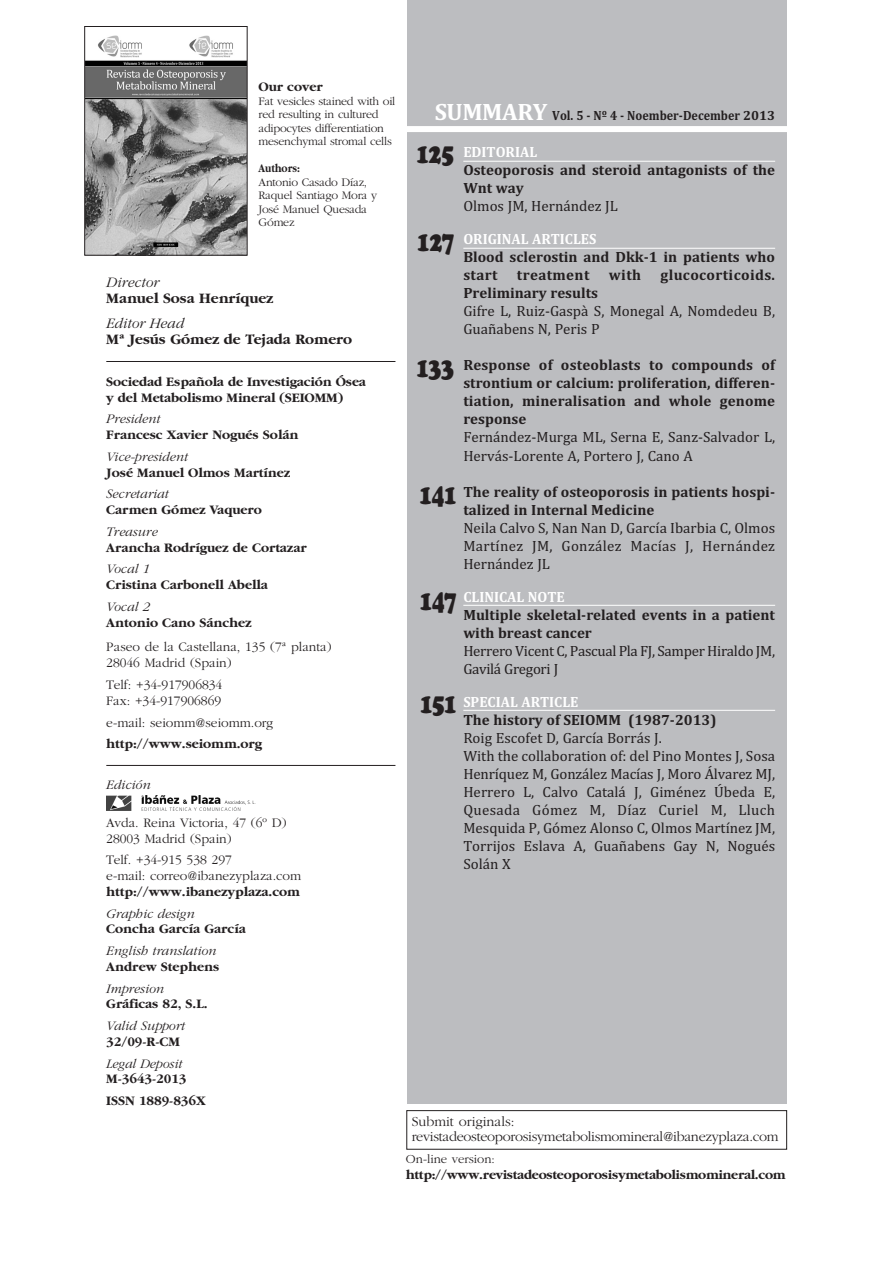
<style>
.page{position:relative;width:893px;height:1263px;background:#fff}
.page>*{position:absolute;margin:0;border:0;box-sizing:border-box;transform-origin:0 0}
.t1{font:900 30px "Cooper";letter-spacing:-.01em;color:#231f20;scale:.7 1}
.t2{font:15px/18px "Cambria";color:#231f20}
.t3{font:700 15px/18px "Cambria";color:#231f20}
.t4{font:15px/18px "Cambria";letter-spacing:-.02em;color:#231f20}
.t5{font:700 15px "Cambria";color:#fff;scale:.95 1}
.t6{font:700 15px "Garamond";color:#231f20}
.t7{font:700 15px "Cambria";letter-spacing:.025em;color:#231f20}
.t8{font:italic 300 15px "Garamond";color:#231f20}
.t9{font:300 14.25px/15.8px "Garamond";letter-spacing:-.02em;color:#231f20}
.t10{font:700 13.5px/15.8px "Garamond";color:#231f20}
.t11{font:300 13.5px/15.8px "Garamond";color:#231f20}
.t12{font:italic 300 13.5px "Garamond";color:#231f20}
.t13{font:700 13.5px "Cambria";color:#231f20;scale:.9 1}
.t14{font:300 12.75px "Garamond";color:#231f20}
.t15{font:300 12px/13.5px "Garamond";letter-spacing:-.02em;color:#231f20}
.t16{font:700 12px "Garamond";color:#231f20;scale:.85 1}
.s1{font-size:24px;color:#fff}
</style>
<div class="page">
<div style="left:406px;top:1110px;width:381px;height:40px;border:1px solid #231f20"></div>
<div style="left:407px;top:0;width:380px;height:1104px;background:#bcbdc0"></div>
<div style="left:393px;top:126px;width:416px;height:6px;background:#fff"></div>
<hr style="left:463px;top:161px;width:312px;height:1px;background:#fff">
<hr style="left:463px;top:248px;width:312px;height:1px;background:#fff">
<hr style="left:463px;top:605px;width:312px;height:1px;background:#fff">
<hr style="left:463px;top:710px;width:312px;height:1px;background:#fff">
<img style="left:86px;top:35px;width:160px;height:219px">
<div style="left:84px;top:26px;width:164px;height:230px;border:1px solid #231f20"></div>
<img style="left:107px;top:795px;width:149px;height:16px">
<hr style="left:106px;top:361px;width:289px;height:1px;background:#231f20">
<hr style="left:106px;top:765px;width:289px;height:1px;background:#231f20">
<p class="t10" style="left:259px;top:80px;width:66px">Our cover</p>
<p class="t15" style="left:259px;top:95px;width:138px">Fat vesicles stained with oil red resulting in cultured adipocytes differentiation mesenchymal stromal cells</p>
<p class="t16" style="left:259px;top:164px;width:50px">Authors:</p>
<p class="t15" style="left:259px;top:176px;width:120px">Antonio Casado Díaz,<br>Raquel Santiago Mora y<br>José Manuel Quesada<br>Gómez</p>
<p class="t8" style="left:106px;top:277px;width:54px">Director</p>
<p class="t6" style="left:106px;top:292px;width:169px">Manuel Sosa Henríquez</p>
<p class="t8" style="left:106px;top:317px;width:79px">Editor Head</p>
<p class="t6" style="left:106px;top:333px;width:247px">Mª Jesús Gómez de Tejada Romero</p>
<p class="t10" style="left:106px;top:375px;width:261px">Sociedad Española de Investigación Ósea y del Metabolismo Mineral (SEIOMM)</p>
<p class="t12" style="left:106px;top:414px;width:55px">President</p>
<p class="t10" style="left:106px;top:428px;width:193px">Francesc Xavier Nogués Solán</p>
<p class="t12" style="left:106px;top:451px;width:83px">Vice-president</p>
<p class="t10" style="left:106px;top:466px;width:185px">José Manuel Olmos Martínez</p>
<p class="t12" style="left:106px;top:489px;width:64px">Secretariat</p>
<p class="t10" style="left:106px;top:503px;width:157px">Carmen Gómez Vaquero</p>
<p class="t12" style="left:106px;top:526px;width:53px">Treasure</p>
<p class="t10" style="left:106px;top:541px;width:202px">Arancha Rodríguez de Cortazar</p>
<p class="t12" style="left:106px;top:564px;width:45px">Vocal 1</p>
<p class="t10" style="left:106px;top:578px;width:163px">Cristina Carbonell Abella</p>
<p class="t12" style="left:106px;top:601px;width:45px">Vocal 2</p>
<p class="t10" style="left:106px;top:616px;width:147px">Antonio Cano Sánchez</p>
<p class="t11" style="left:106px;top:640px;width:227px">Paseo de la Castellana, 135 (7ª planta)<br>28046 Madrid (Spain)</p>
<p class="t11" style="left:106px;top:678px;width:118px">Telf: +34-917906834<br>Fax: +34-917906869</p>
<p class="t11" style="left:106px;top:715px;width:168px">e-mail: seiomm@seiomm.org</p>
<p class="t10" style="left:106px;top:737px;width:157px">http://www.seiomm.org</p>
<p class="t12" style="left:106px;top:779px;width:46px">Edición</p>
<p class="t11" style="left:106px;top:816px;width:182px">Avda. Reina Victoria, 47 (6º D)<br>28003 Madrid (Spain)</p>
<p class="t11" style="left:106px;top:853px;width:196px">Telf. +34-915 538 297<br>e-mail: correo@ibanezyplaza.com</p>
<p class="t10" style="left:106px;top:885px;width:195px">http://www.ibanezyplaza.com</p>
<p class="t12" style="left:106px;top:908px;width:90px">Graphic design</p>
<p class="t10" style="left:106px;top:922px;width:141px">Concha García García</p>
<p class="t12" style="left:106px;top:946px;width:112px">English translation</p>
<p class="t10" style="left:106px;top:960px;width:114px">Andrew Stephens</p>
<p class="t12" style="left:106px;top:983px;width:59px">Impresion</p>
<p class="t10" style="left:106px;top:997px;width:103px">Gráficas 82, S.L.</p>
<p class="t12" style="left:106px;top:1021px;width:80px">Valid Support</p>
<p class="t10" style="left:106px;top:1035px;width:75px">32/09-R-CM</p>
<p class="t12" style="left:106px;top:1058px;width:77px">Legal Deposit</p>
<p class="t10" style="left:106px;top:1069px;width:101px;line-height:21.8px">M-3643-2013<br>ISSN 1889-836X</p>
<p class="t13" style="left:435px;top:110px;width:380px"><span class="s1">SUMMARY</span> Vol. 5 - Nº 4 - Noember-December 2013</p>
<h1 class="t1" style="left:416px;top:142px;width:55px">125</h1>
<p class="t5" style="left:463px;top:147px;width:79px">EDITORIAL</p>
<p class="t3" style="left:463px;top:163px;width:313px">Osteoporosis and steroid antagonists of the<br>Wnt way</p>
<p class="t2" style="left:463px;top:199px;width:156px">Olmos JM, Hernández JL</p>
<p class="t5" style="left:463px;top:234px;width:142px">ORIGINAL ARTICLES</p>
<p class="t3" style="left:463px;top:250px;width:313px">Blood sclerostin and Dkk-1 in patients who start</p>
<h1 class="t1" style="left:417px;top:229px;width:55px">127</h1>
<p class="t7" style="left:517px;top:270px;width:74px">treatment</p>
<p class="t3" style="left:609px;top:268px;width:34px">with</p>
<p class="t7" style="left:660px;top:270px;width:116px">glucocorticoids.</p>
<p class="t3" style="left:463px;top:286px;width:136px">Preliminary results</p>
<p class="t2" style="left:463px;top:304px;width:313px">Gifre L, Ruiz‐Gaspà S, Monegal A, Nomdedeu B,<br>Guañabens N, Peris P</p>
<p class="t3" style="left:463px;top:358px;width:313px;text-align:justify">Response of osteoblasts to compounds of strontium or calcium: proliferation, differen&shy;tiation, mineralisation and whole genome response</p>
<p class="t2" style="left:463px;top:430px;width:313px">Fernández‐Murga ML, Serna E, Sanz‐Salvador L,<br>Hervás‐Lorente A, Portero J, Cano A</p>
<p class="t3" style="left:463px;top:484px;width:313px">The reality of osteoporosis in patients hospi&shy;talized in Internal Medicine</p>
<p class="t2" style="left:463px;top:520px;width:313px;text-align:justify">Neila Calvo S, Nan Nan D, García Ibarbia C, Olmos Martínez JM, González Macías J, Hernández Hernández JL</p>
<p class="t5" style="left:463px;top:591px;width:108px">CLINICAL NOTE</p>
<p class="t3" style="left:463px;top:607px;width:313px">Multiple skeletal-related events in a patient with breast cancer</p>
<p class="t4" style="left:463px;top:643px;width:313px">Herrero Vicent C, Pascual Pla FJ, Samper Hiraldo JM,<br>Gavilá Gregori J</p>
<p class="t5" style="left:463px;top:696px;width:123px">SPECIAL ARTICLE</p>
<p class="t3" style="left:463px;top:712px;width:255px">The history of SEIOMM (1987-2013)</p>
<p class="t2" style="left:463px;top:730px;width:313px">Roig Escofet D, García Borrás J.<br>With the collaboration of: del Pino Montes J, Sosa Henríquez M, González Macías J, Moro Álvarez MJ, Herrero L, Calvo Catalá J, Giménez Úbeda E, Quesada Gómez M, Díaz Curiel M, Lluch Mesquida P, Gómez Alonso C, Olmos Martínez JM, Torrijos Eslava A, Guañabens Gay N, Nogués Solán X</p>
<h1 class="t1" style="left:416px;top:355px;width:55px">133</h1>
<h1 class="t1" style="left:419px;top:483px;width:55px">141</h1>
<h1 class="t1" style="left:420px;top:588px;width:55px">147</h1>
<h1 class="t1" style="left:420px;top:692px;width:54px">151</h1>
<p class="t9" style="left:412px;top:1114px;width:368px">Submit originals: revistadeosteoporosisymetabolismomineral@ibanezyplaza.com</p>
<p class="t14" style="left:406px;top:1154px;width:90px">On-line version:</p>
<p class="t10" style="left:406px;top:1167px;width:381px">http://www.revistadeosteoporosisymetabolismomineral.com</p>
</div>
